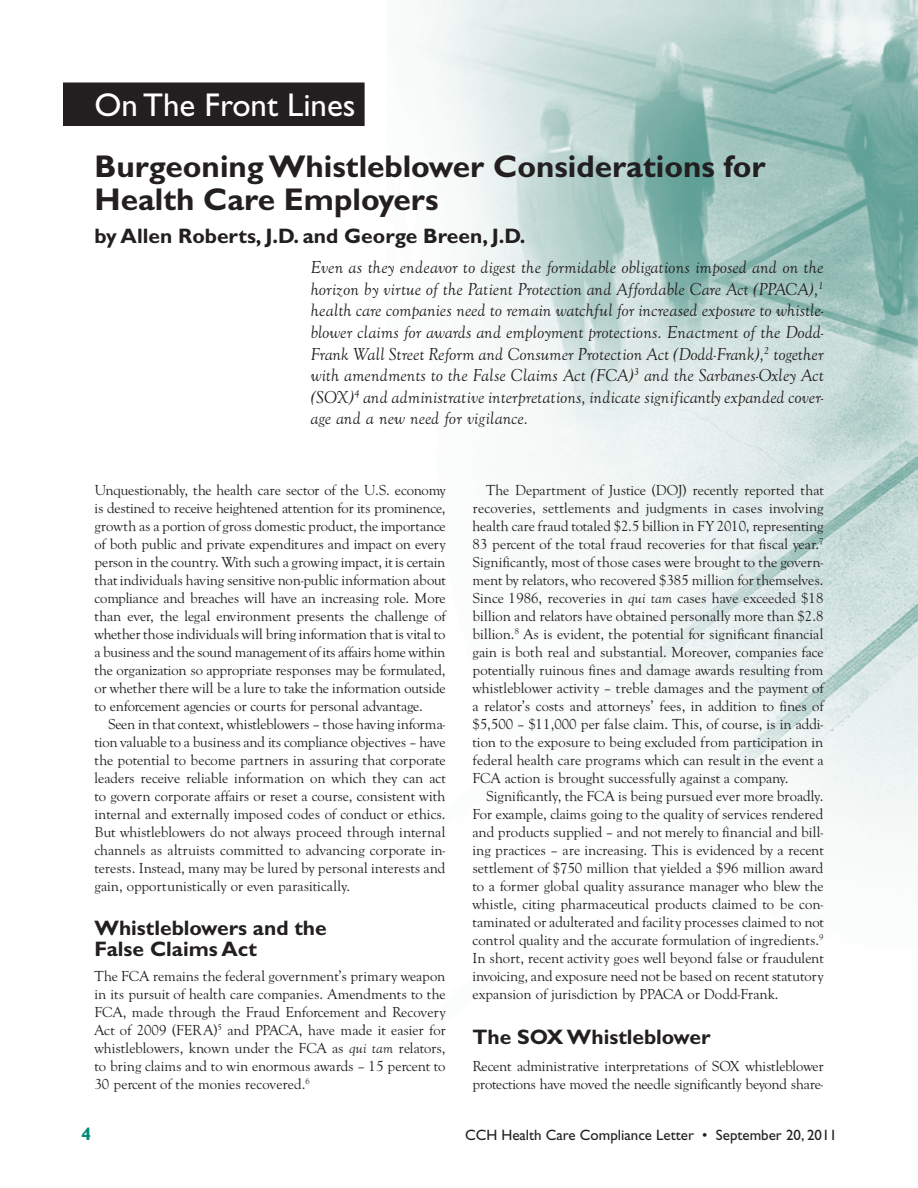
<style>
.page{position:relative;width:918px;height:1188px;background:#fff}
.page>*{position:absolute;margin:0;border:0;box-sizing:border-box;transform-origin:0 0}
.t1{font:33px "Gill Sans";color:#fff}
.t2{font:700 31.5px/33px "Gill Sans";color:#231f20}
.t3{font:700 21px/21px "Gill Sans";color:#231f20}
.t4{font:18px/21.6px "Goudy Old Style Regular Italic DTC";letter-spacing:-.005em;color:#231f20;text-align:justify}
.t5{font:700 18px "Gill Sans";color:#00897a}
.t6{font:15px/18px "Goudy Old Style Regular DTC";color:#231f20;text-align:justify}
.t7{font:15px "Gill Sans";color:#231f20}
.s1{font-family:"Goudy Old Style Regular Italic DTC"}
</style>
<div class="page">
<div style="left:63px;top:82px;width:302px;height:44px;background:#231f20"></div>
<img style="left:412px;top:0;width:506px;height:855px">
<h1 class="t1" style="left:94px;top:93px;width:263px">On The Front Lines</h1>
<h2 class="t2" style="left:94px;top:153px;width:673px">Burgeoning Whistleblower Considerations for<br>Health Care Employers</h2>
<h3 class="t3" style="left:94px;top:227px;width:432px">by Allen Roberts, J.D. and George Breen, J.D.</h3>
<p class="t4" style="left:310px;top:258px;width:515px">Even as they endeavor to digest the formidable obligations imposed and on the horizon by virtue of the Patient Protection and Affordable Care Act (PPACA), <sup>1 </sup>health care companies need to remain watchful for increased exposure to whistle&shy;blower claims for awards and employment protections. Enactment of the Dodd-Frank Wall Street Reform and Consumer Protection Act (Dodd-Frank), <sup>2</sup> together with amendments to the False Claims Act (FCA) <sup>3</sup> and the Sarbanes-Oxley Act (SOX) <sup>4</sup> and administrative interpretations, indicate significantly expanded cover&shy;age and a new need for vigilance.</p>
<p class="t6" style="left:94px;top:482px;width:353px">Unquestionably, the health care sector of the U.S. economy is destined to receive heightened attention for its prominence, growth as a portion of gross domestic product, the importance of both public and private expenditures and impact on every person in the country. With such a growing impact, it is certain that individuals having sensitive non-public information about compliance and breaches will have an increasing role. More than ever, the legal environment presents the challenge of whether those individuals will bring information that is vital to a business and the sound management of its affairs home within the organization so appropriate responses may be formulated, or whether there will be a lure to take the information outside to enforcement agencies or courts for personal advantage.</p>
<p class="t6" style="left:94px;top:716px;width:353px;text-indent:14px">Seen in that context, whistleblowers – those having informa&shy;tion valuable to a business and its compliance objectives – have the potential to become partners in assuring that corporate leaders receive reliable information on which they can act to govern corporate affairs or reset a course, consistent with internal and externally imposed codes of conduct or ethics.<br>But whistleblowers do not always proceed through internal channels as altruists committed to advancing corporate in&shy;terests. Instead, many may be lured by personal interests and gain, opportunistically or even parasitically.</p>
<h3 class="t3" style="left:94px;top:919px;width:234px">Whistleblowers and the<br>False Claims Act</h3>
<p class="t6" style="left:94px;top:968px;width:353px">The FCA remains the federal government’s primary weapon in its pursuit of health care companies. Amendments to the FCA, made through the Fraud Enforcement and Recovery Act of 2009 (FER A) <sup>5</sup> and PPACA, have made it easier for whistleblowers, known under the FCA as <span class="s1">qui tam</span> relators, to bring claims and to win enormous awards – 15 percent to 30 percent of the monies recovered. <sup>6</sup></p>
<p class="t6" style="left:472px;top:482px;width:353px;text-indent:14px">The Department of Justice (DOJ) recently reported that recoveries, settlements and judgments in cases involving health care fraud totaled $2.5 billion in FY 2010, representing 83 percent of the total fraud recoveries for that fiscal year. <sup>7<br></sup>Significantly, most of those cases were brought to the govern&shy;ment by relators, who recovered $385 million for themselves.<br>Since 1986, recoveries in <span class="s1">qui tam</span> cases have exceeded $18 billion and relators have obtained personally more than $2.8 billion. <sup>8</sup> As is evident, the potential for significant financial gain is both real and substantial. Moreover, companies face potentially ruinous fines and damage awards resulting from whistleblower activity – treble damages and the payment of a relator’s costs and attorneys’ fees, in addition to fines of $5,500 – $11,000 per false claim. This, of course, is in addi&shy;tion to the exposure to being excluded from participation in federal health care programs which can result in the event a FCA action is brought successfully against a company.</p>
<p class="t6" style="left:472px;top:788px;width:353px;text-indent:14px">Significantly, the FCA is being pursued ever more broadly.<br>For example, claims going to the quality of services rendered and products supplied – and not merely to financial and bill&shy;ing practices – are increasing. This is evidenced by a recent settlement of $750 million that yielded a $96 million award to a former global quality assurance manager who blew the whistle, citing pharmaceutical products claimed to be con&shy;taminated or adulterated and facility processes claimed to not control quality and the accurate formulation of ingredients. <sup>9<br></sup>In short, recent activity goes well beyond false or fraudulent invoicing, and exposure need not be based on recent statutory expansion of jurisdiction by PPACA or Dodd-Frank.</p>
<h3 class="t3" style="left:472px;top:1029px;width:240px">The SOX Whistleblower</h3>
<p class="t6" style="left:472px;top:1058px;width:353px">Recent administrative interpretations of SOX whistleblower protections have moved the needle significantly beyond share-</p>
<p class="t5" style="left:81px;top:1127px;width:11px">4</p>
<p class="t7" style="left:465px;top:1130px;width:373px">CCH Health Care Compliance Letter • September 20, 2011</p>
</div>
